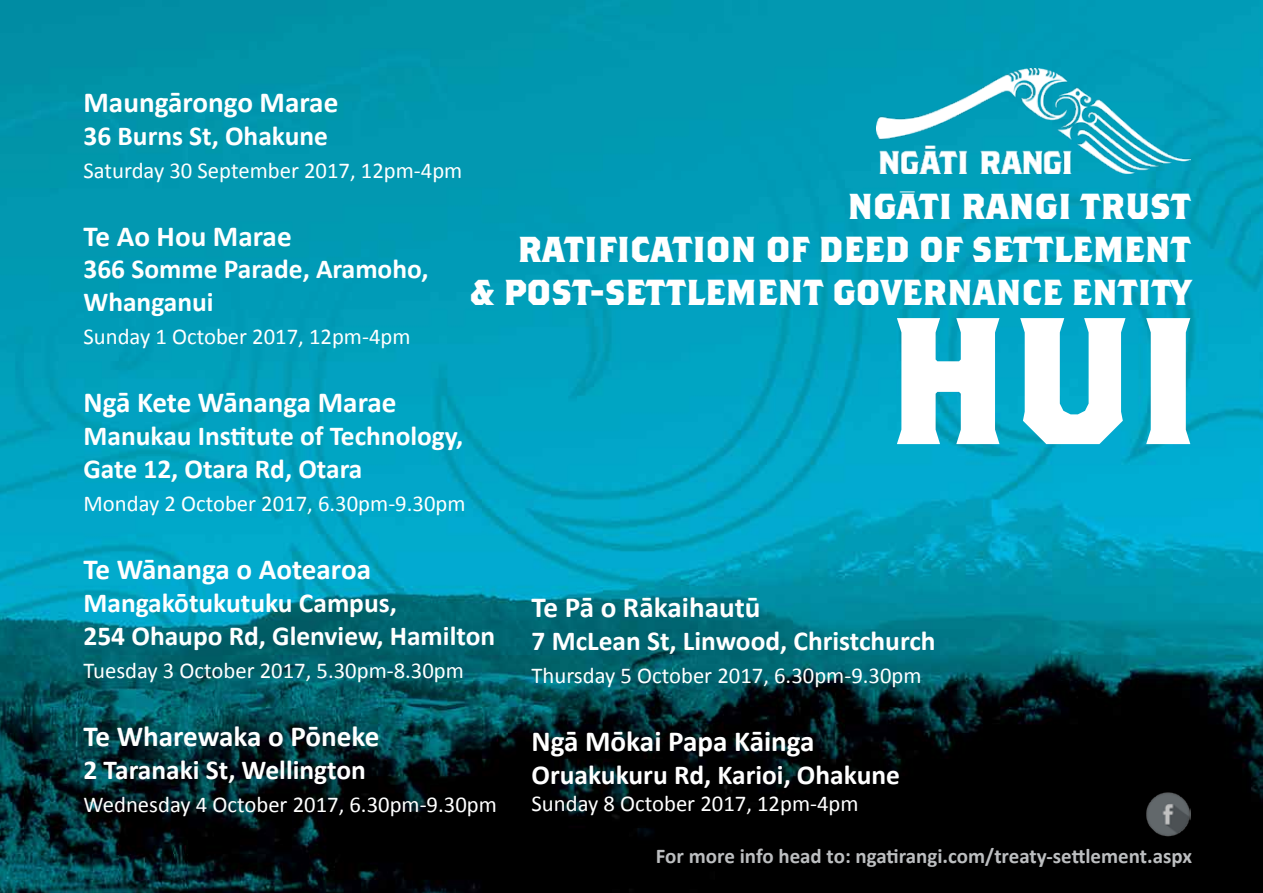
<style>
.page{position:relative;width:1263px;height:893px;background:#fff}
.page>*{position:absolute;margin:0;border:0;box-sizing:border-box;transform-origin:0 0}
.t1{font:700 180px "Brothers";color:#fff}
.t2{font:700 36px/43.2px "Brothers";color:#fff;text-align:right}
.t3{font:700 29.1px "Calibri";color:#fff}
.t4{font:700 27.45px/33px "Calibri";color:#fff}
.t5{font:22.65px "Calibri";color:#fff}
.t6{font:700 21px "Calibri";color:#bcbec0}
.t7{font:18px "Minion Pro";color:#fff}
</style>
<div class="page">
<img style="left:0;top:0;width:1263px;height:893px">
<img style="left:876px;top:68px;width:315px;height:106px">
<img style="left:1145px;top:791px;width:46px;height:45px">
<p class="t3" style="left:83px;top:84px;width:256px">Maungārongo Marae</p>
<p class="t4" style="left:83px;top:118px;width:246px">36 Burns St, Ohakune</p>
<p class="t5" style="left:83px;top:156px;width:380px">Saturday 30 September 2017, 12pm-4pm</p>
<p class="t7" style="left:899px;top:178px;width:18px">—</p>
<h2 class="t2" style="left:470px;top:183px;width:722px">NGATI RANGI TRUST<br>RATIFICATION OF DEED OF SETTLEMENT<br>&amp; POST-SETTLEMENT GOVERNANCE ENTITY</h2>
<h1 class="t1" style="left:885px;top:269px;width:318px">HUI</h1>
<p class="t3" style="left:83px;top:218px;width:210px">Te Ao Hou Marae</p>
<p class="t4" style="left:83px;top:252px;width:347px">366 Somme Parade, Aramoho,<br>Whanganui</p>
<p class="t5" style="left:83px;top:323px;width:329px">Sunday 1 October 2017, 12pm-4pm</p>
<p class="t3" style="left:83px;top:385px;width:314px">Ngā Kete Wānanga Marae</p>
<p class="t4" style="left:83px;top:418px;width:381px">Manukau Institute of Technology,<br>Gate 12, Otara Rd, Otara</p>
<p class="t5" style="left:83px;top:489px;width:383px">Monday 2 October 2017, 6.30pm-9.30pm</p>
<p class="t3" style="left:83px;top:551px;width:289px">Te Wānanga o Aotearoa</p>
<p class="t4" style="left:83px;top:585px;width:413px">Mangakōtukutuku Campus,<br>254 Ohaupo Rd, Glenview, Hamilton</p>
<p class="t5" style="left:83px;top:656px;width:382px">Tuesday 3 October 2017, 5.30pm-8.30pm</p>
<p class="t3" style="left:83px;top:718px;width:297px">Te Wharewaka o Pōneke</p>
<p class="t4" style="left:83px;top:752px;width:284px">2 Taranaki St, Wellington</p>
<p class="t5" style="left:83px;top:790px;width:415px">Wednesday 4 October 2017, 6.30pm-9.30pm</p>
<p class="t3" style="left:531px;top:589px;width:230px">Te Pā o Rākaihautū</p>
<p class="t4" style="left:531px;top:623px;width:405px">7 McLean St, Linwood, Christchurch</p>
<p class="t5" style="left:531px;top:661px;width:391px">Thursday 5 October 2017, 6.30pm-9.30pm</p>
<p class="t3" style="left:531px;top:723px;width:285px">Ngā Mōkai Papa Kāinga</p>
<p class="t4" style="left:531px;top:757px;width:370px">Oruakukuru Rd, Karioi, Ohakune</p>
<p class="t5" style="left:531px;top:789px;width:329px">Sunday 8 October 2017, 12pm-4pm</p>
<p class="t6" style="left:656px;top:843px;width:538px">For more info head to: ngatirangi.com/treaty-settlement.aspx</p>
</div>
